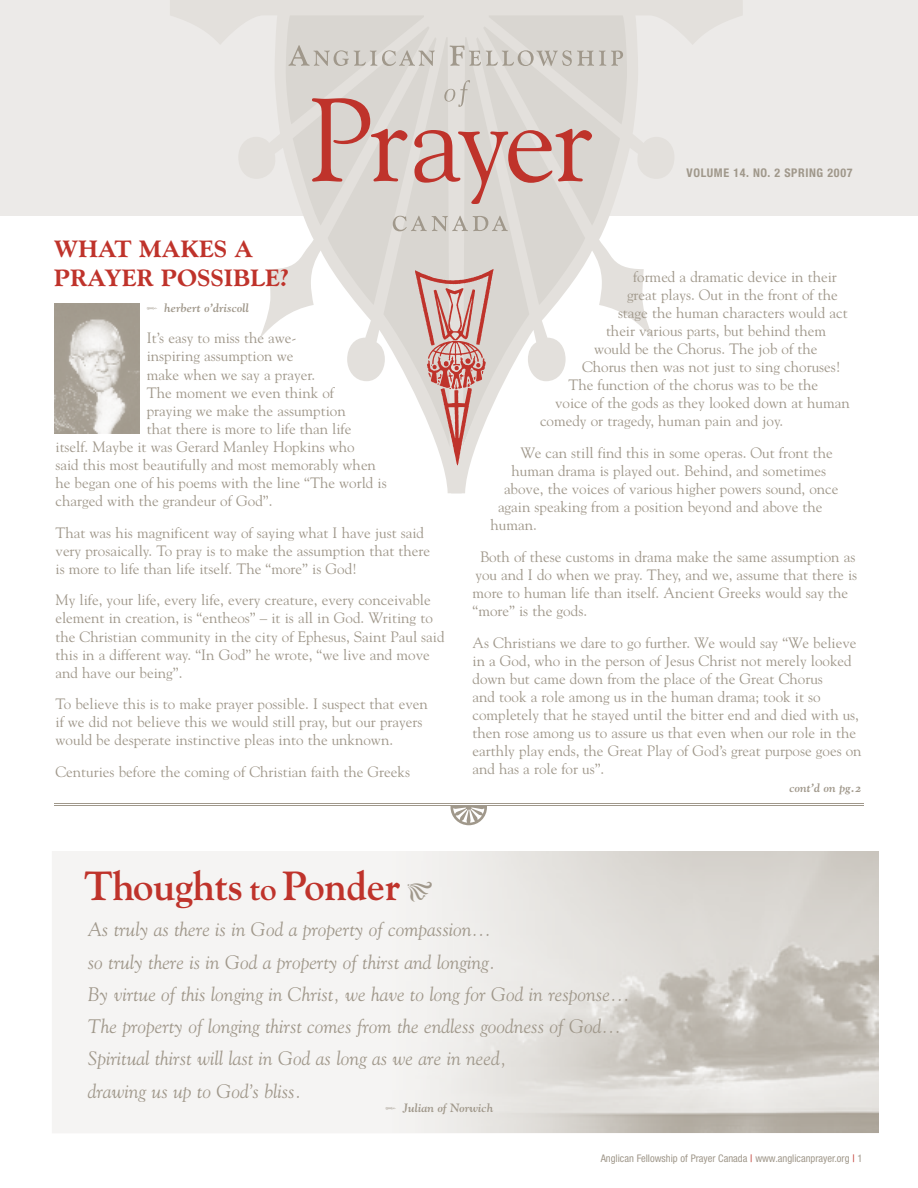
<style>
.page{position:relative;width:918px;height:1188px;background:#fff}
.page>*{position:absolute;margin:0;border:0;box-sizing:border-box;transform-origin:0 0}
.t1{font:700 40.5px "Goudy";letter-spacing:-.01em;color:#bf332b}
.t2{font:800 24px/29px "Goudy";color:#bf332b}
.t3{font:italic 19.5px/32.2px "Goudy";color:#a0988b}
.t4{font:15px/18px "Goudy";color:#a0988b}
.t5{font:12px "Goudy Bold Italic Os F";color:#a0988b}
.t6{font:700 condensed 12px "Helvetica Neue";letter-spacing:.05em;color:#a0988b}
.t7{font:condensed 10.5px "Helvetica Neue";color:#a0988b}
.s1{font-size:33px}
.s2{color:#bf332b}
</style>
<div class="page">
<svg style="left:52px;top:851px;width:827px;height:282px;fill:#efeeeb"></svg>
<div style="left:0;top:0;width:918px;height:216px;background:#eceae8"></div>
<svg style="left:462px;top:0;width:280px;height:493px"></svg>
<svg style="left:170px;top:0;width:292px;height:493px"></svg>
<svg style="left:393px;top:216px;width:115px;height:15px;background:#ccc7c1"></svg>
<svg style="left:288px;top:45px;width:335px;height:159px"></svg>
<hr style="left:54px;top:803px;width:810px;height:1px;background:#a0988b">
<hr style="left:54px;top:805px;width:810px;height:1px;background:#a0988b">
<img style="left:483px;top:271px;width:10px;height:54px">
<img style="left:54px;top:304px;width:85px;height:129px">
<svg style="left:386px;top:1106px;width:10px;height:3px"></svg>
<svg style="left:408px;top:881px;width:24px;height:21px"></svg>
<h2 class="t2" style="left:54px;top:235px;width:236px">WHAT MAKES A<br>PRAYER POSSIBLE?</h2>
<p class="t5" style="left:164px;top:300px;width:86px">herbert o’driscoll</p>
<p class="t4" style="left:147px;top:329px;width:151px">It’s easy to miss the awe-</p>
<p class="t4" style="left:147px;top:347px;width:148px">inspiring assumption we</p>
<p class="t4" style="left:147px;top:365px;width:170px">make when we say a prayer.</p>
<p class="t4" style="left:147px;top:383px;width:189px">The moment we even think of</p>
<p class="t4" style="left:147px;top:401px;width:200px">praying we make the assumption</p>
<p class="t4" style="left:147px;top:419px;width:206px">that there is more to life than life</p>
<p class="t4" style="left:56px;top:437px;width:301px">itself. Maybe it was Gerard Manley Hopkins who</p>
<p class="t4" style="left:56px;top:455px;width:322px">said this most beautifully and most memorably when</p>
<p class="t4" style="left:56px;top:473px;width:333px">he began one of his poems with the line “The world is</p>
<p class="t4" style="left:56px;top:491px;width:218px">charged with the grandeur of God”.</p>
<p class="t4" style="left:56px;top:523px;width:376px">That was his magnificent way of saying what I have just said very prosaically. To pray is to make the assumption that there is more to life than life itself. The “more” is God!</p>
<p class="t4" style="left:56px;top:591px;width:391px">My life, your life, every life, every creature, every conceivable element in creation, is “entheos” – it is all in God. Writing to the Christian community in the city of Ephesus, Saint Paul said this in a different way. “In God” he wrote, “we live and move and have our being”.</p>
<p class="t4" style="left:56px;top:695px;width:374px">To believe this is to make prayer possible. I suspect that even if we did not believe this we would still pray, but our prayers would be desperate instinctive pleas into the unknown.</p>
<p class="t4" style="left:56px;top:762px;width:356px">Centuries before the coming of Christian faith the Greeks</p>
<p class="t6" style="left:687px;top:166px;width:167px">VOLUME 14. NO. 2 SPRING 2007</p>
<p class="t4" style="left:633px;top:267px;width:205px">formed a dramatic device in their</p>
<p class="t4" style="left:627px;top:285px;width:212px">great plays. Out in the front of the</p>
<p class="t4" style="left:618px;top:303px;width:231px">stage the human characters would act</p>
<p class="t4" style="left:606px;top:321px;width:222px">their various parts, but behind them</p>
<p class="t4" style="left:594px;top:339px;width:225px">would be the Chorus. The job of the</p>
<p class="t4" style="left:582px;top:358px;width:260px">Chorus then was not just to sing choruses!</p>
<p class="t4" style="left:568px;top:376px;width:251px">The function of the chorus was to be the</p>
<p class="t4" style="left:555px;top:394px;width:296px">voice of the gods as they looked down at human</p>
<p class="t4" style="left:540px;top:412px;width:245px">comedy or tragedy, human pain and joy.</p>
<p class="t4" style="left:520px;top:443px;width:314px">We can still find this in some operas. Out front the</p>
<p class="t4" style="left:512px;top:461px;width:316px">human drama is played out. Behind, and sometimes</p>
<p class="t4" style="left:504px;top:479px;width:336px">above, the voices of various higher powers sound, once</p>
<p class="t4" style="left:498px;top:498px;width:326px">again speaking from a position beyond and above the</p>
<p class="t4" style="left:490px;top:516px;width:48px">human.</p>
<p class="t4" style="left:472px;top:547px;width:386px;text-indent:8px">Both of these customs in drama make the same assumption as you and I do when we pray. They, and we, assume that there is more to human life than itself. Ancient Greeks would say the “more” is the gods.</p>
<p class="t4" style="left:472px;top:633px;width:391px">As Christians we dare to go further. We would say “We believe in a God, who in the person of Jesus Christ not merely looked down but came down from the place of the Great Chorus<br>and took a role among us in the human drama; took it so completely that he stayed until the bitter end and died with us, then rose among us to assure us that even when our role in the earthly play ends, the Great Play of God’s great purpose goes on and has a role for us”.</p>
<p class="t5" style="left:789px;top:780px;width:73px">cont’d on pg.2</p>
<h1 class="t1" style="left:84px;top:862px;width:318px">Thoughts <span class="s1">to</span> Ponder</h1>
<p class="t3" style="left:88px;top:913px;width:543px">As truly as there is in God a property of compassion…<br>so truly there is in God a property of thirst and longing.<br>By virtue of this longing in Christ, we have to long for God in response… The property of longing thirst comes from the endless goodness of God… Spiritual thirst will last in God as long as we are in need,<br>drawing us up to God’s bliss.</p>
<p class="t5" style="left:403px;top:1100px;width:92px">Julian of Norwich</p>
<p class="t7" style="left:601px;top:1152px;width:263px">Anglican Fellowship of Prayer Canada <span class="s2">|</span> www.anglicanprayer.org <span class="s2">|</span> 1</p>
</div>
